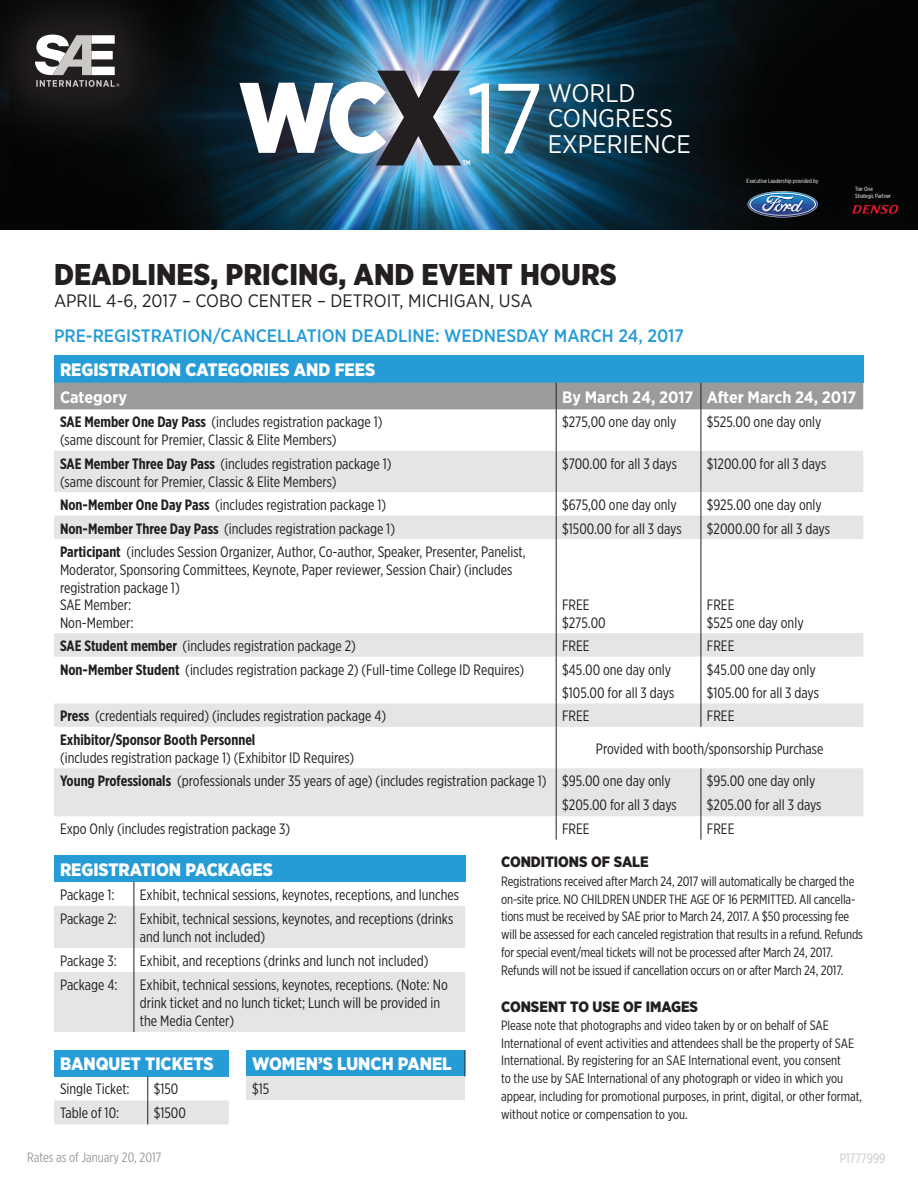
<style>
.page{position:relative;width:918px;height:1188px;background:#fff}
.page>*{position:absolute;margin:0;border:0;box-sizing:border-box;transform-origin:0 0}
.t1{font:900 99.45px "Gotham Narrow";color:#fff}
.t2{font:99.45px "Gotham Narrow";color:#fff}
.t3{font:900 30px "Gotham Narrow";color:#231f20}
.t4{font:25.35px/25.3px "Gotham Narrow";color:#fff}
.t5{font:900 18px "Gotham Narrow";color:#fff}
.t6{font:500 18px "Gotham Narrow";color:#269cd7}
.t7{font:18px "Gotham Narrow";color:#231f20}
.t8{font:700 16.5px "Gotham Narrow";color:#fff}
.t9{font:15px/18px "Gotham X Narrow";color:#231f20}
.t10{font:900 15px "Gotham Narrow";color:#231f20}
.t11{font:700 15px "Gotham X Narrow";color:#231f20}
.t12{font:13.5px/18px "Gotham X Narrow";letter-spacing:-.01em;color:#231f20}
.t13{font:13.5px "Gotham X Narrow";color:#9a9b9c}
.t14{font:13.5px "Gotham X Narrow";color:#cac9c6}
.t15{font:700 6.6px "Gotham Narrow";color:#fff}
.t16{font:6px "Gotham X Narrow";color:#fff}
.s1{font-weight:700}
</style>
<div class="page">
<div style="left:54px;top:355px;width:809px;height:28px;background:#269cd7"></div>
<svg style="left:54px;top:451px;width:809px;height:365px"></svg>
<div style="left:54px;top:383px;width:809px;height:26px;background:#9a9b9c"></div>
<hr style="left:556px;top:409px;width:1px;height:42px;background:#231f20">
<hr style="left:701px;top:409px;width:1px;height:42px;background:#231f20">
<hr style="left:556px;top:451px;width:1px;height:41px;background:#231f20">
<hr style="left:701px;top:451px;width:1px;height:41px;background:#231f20">
<svg style="left:556px;top:492px;width:1px;height:47px"></svg>
<svg style="left:701px;top:492px;width:1px;height:47px"></svg>
<hr style="left:556px;top:539px;width:1px;height:59px;background:#231f20">
<hr style="left:701px;top:539px;width:1px;height:59px;background:#231f20">
<svg style="left:556px;top:598px;width:1px;height:129px"></svg>
<svg style="left:701px;top:598px;width:1px;height:129px"></svg>
<hr style="left:556px;top:727px;width:1px;height:41px;background:#231f20">
<svg style="left:556px;top:768px;width:1px;height:72px"></svg>
<svg style="left:701px;top:768px;width:1px;height:72px"></svg>
<div style="left:54px;top:856px;width:411px;height:26px;background:#269cd7"></div>
<svg style="left:54px;top:906px;width:411px;height:126px;fill:#e5e5e4"></svg>
<svg style="left:134px;top:882px;width:1px;height:24px"></svg>
<hr style="left:134px;top:906px;width:1px;height:42px;background:#231f20">
<svg style="left:134px;top:948px;width:1px;height:24px"></svg>
<hr style="left:134px;top:972px;width:1px;height:60px;background:#231f20">
<div style="left:54px;top:1050px;width:175px;height:26px;background:#269cd7"></div>
<svg style="left:54px;top:1076px;width:175px;height:48px"></svg>
<img style="left:0;top:0;width:918px;height:230px">
<svg style="left:748px;top:191px;width:70px;height:26px"></svg>
<svg style="left:852px;top:205px;width:47px;height:9px"></svg>
<div style="left:229px;top:70px;width:188px;height:117px;background:#5f0000;opacity:.4"></div>
<div style="left:459px;top:72px;width:112px;height:114px;background:#5f0000;opacity:.4"></div>
<svg style="left:376px;top:71px;width:85px;height:94px"></svg>
<div style="left:0;top:0;width:190px;height:160px;background:#0b0e0e"></div>
<div style="left:15px;top:15px;width:120px;height:92px;background:#1b1819"></div>
<svg style="left:35px;top:35px;width:84px;height:52px"></svg>
<div style="left:246px;top:1050px;width:219px;height:26px;background:#269cd7"></div>
<div style="left:246px;top:1076px;width:219px;height:24px;background:#e5e5e4"></div>
<svg style="left:465px;top:1050px;width:1px;height:26px"></svg>
<h1 class="t1" style="left:238px;top:52px;width:151px">WC</h1>
<h1 class="t2" style="left:466px;top:57px;width:79px">17</h1>
<h3 class="t4" style="left:548px;top:80px;width:145px">WORLD<br>CONGRESS<br>EXPERIENCE</h3>
<p class="t15" style="left:462px;top:159px;width:10px">TM</p>
<p class="t16" style="left:747px;top:177px;width:73px">Executive Leadership provided by</p>
<p class="t16" style="left:855px;top:185px;width:19px">Tier One</p>
<p class="t16" style="left:855px;top:192px;width:38px">Strategic Partner</p>
<h2 class="t3" style="left:54px;top:255px;width:564px">DEADLINES, PRICING, AND EVENT HOURS</h2>
<p class="t7" style="left:54px;top:289px;width:480px">APRIL 4-6, 2017 – COBO CENTER – DETROIT, MICHIGAN, USA</p>
<p class="t6" style="left:54px;top:324px;width:632px">PRE-REGISTRATION/CANCELLATION DEADLINE: WEDNESDAY MARCH 24, 2017</p>
<p class="t5" style="left:60px;top:358px;width:317px">REGISTRATION CATEGORIES AND FEES</p>
<p class="t8" style="left:60px;top:386px;width:69px">Category</p>
<p class="t8" style="left:562px;top:386px;width:296px">By March 24, 2017 After March 24, 2017</p>
<p class="t9" style="left:60px;top:413px;width:324px"><span class="s1">SAE Member One Day Pass</span> (includes registration package 1) (same discount for Premier, Classic &amp; Elite Members)</p>
<p class="t9" style="left:562px;top:413px;width:116px">$275,00 one day only</p>
<p class="t9" style="left:707px;top:413px;width:116px">$525.00 one day only</p>
<p class="t9" style="left:60px;top:454px;width:333px"><span class="s1">SAE Member Three Day Pass</span> (includes registration package 1) (same discount for Premier, Classic &amp; Elite Members)</p>
<p class="t9" style="left:562px;top:454px;width:116px">$700.00 for all 3 days</p>
<p class="t9" style="left:707px;top:454px;width:121px">$1200.00 for all 3 days</p>
<p class="t9" style="left:60px;top:496px;width:328px"><span class="s1">Non-Member One Day Pass</span> (includes registration package 1)</p>
<p class="t9" style="left:562px;top:496px;width:116px">$675,00 one day only</p>
<p class="t9" style="left:707px;top:496px;width:117px">$925.00 one day only</p>
<p class="t9" style="left:60px;top:519px;width:337px"><span class="s1">Non-Member Three Day Pass</span> (includes registration package 1)</p>
<p class="t9" style="left:562px;top:519px;width:121px">$1500.00 for all 3 days</p>
<p class="t9" style="left:707px;top:519px;width:124px">$2000.00 for all 3 days</p>
<p class="t9" style="left:60px;top:543px;width:467px"><span class="s1">Participant</span> (includes Session Organizer, Author, Co-author, Speaker, Presenter, Panelist, Moderator, Sponsoring Committees, Keynote, Paper reviewer, Session Chair) (includes registration package 1)<br>SAE Member:</p>
<p class="t9" style="left:562px;top:596px;width:29px">FREE</p>
<p class="t9" style="left:707px;top:596px;width:29px">FREE</p>
<p class="t9" style="left:60px;top:613px;width:75px">Non-Member:</p>
<p class="t9" style="left:562px;top:613px;width:45px">$275.00</p>
<p class="t9" style="left:707px;top:613px;width:98px">$525 one day only</p>
<p class="t9" style="left:60px;top:637px;width:297px"><span class="s1">SAE Student member</span> (includes registration package 2)</p>
<p class="t9" style="left:562px;top:637px;width:29px">FREE</p>
<p class="t9" style="left:707px;top:637px;width:29px">FREE</p>
<p class="t9" style="left:60px;top:660px;width:466px"><span class="s1">Non-Member Student</span> (includes registration package 2) (Full-time College ID Requires)</p>
<p class="t9" style="left:562px;top:660px;width:110px">$45.00 one day only</p>
<p class="t9" style="left:707px;top:660px;width:110px">$45.00 one day only</p>
<p class="t9" style="left:562px;top:684px;width:114px">$105.00 for all 3 days</p>
<p class="t9" style="left:707px;top:684px;width:114px">$105.00 for all 3 days</p>
<p class="t9" style="left:60px;top:707px;width:328px"><span class="s1">Press</span> (credentials required) (includes registration package 4)</p>
<p class="t9" style="left:562px;top:707px;width:29px">FREE</p>
<p class="t9" style="left:707px;top:707px;width:29px">FREE</p>
<p class="t11" style="left:60px;top:730px;width:197px">Exhibitor/Sponsor Booth Personnel</p>
<p class="t9" style="left:60px;top:748px;width:296px">(includes registration package 1) (Exhibitor ID Requires)</p>
<p class="t9" style="left:60px;top:732px;width:765px;line-height:32.4px;text-indent:536px">Provided with booth/sponsorship Purchase<br><span class="s1">Young Professionals</span> (professionals under 35 years of age) (includes registration package 1) $95.00 one day only</p>
<p class="t9" style="left:707px;top:772px;width:110px">$95.00 one day only</p>
<p class="t9" style="left:562px;top:796px;width:116px">$205.00 for all 3 days</p>
<p class="t9" style="left:707px;top:796px;width:116px">$205.00 for all 3 days</p>
<p class="t9" style="left:60px;top:820px;width:232px">Expo Only (includes registration package 3)</p>
<p class="t9" style="left:562px;top:820px;width:29px">FREE</p>
<p class="t9" style="left:707px;top:820px;width:29px">FREE</p>
<p class="t10" style="left:501px;top:852px;width:149px">CONDITIONS OF SALE</p>
<p class="t12" style="left:501px;top:872px;width:363px">Registrations received after March 24, 2017 will automatically be charged the on-site price. NO CHILDREN UNDER THE AGE OF 16 PERMITTED. All cancella&shy;tions must be received by SAE prior to March 24, 2017. A $50 processing fee will be assessed for each canceled registration that results in a refund. Refunds for special event/meal tickets will not be processed after March 24, 2017.<br>Refunds will not be issued if cancellation occurs on or after March 24, 2017.</p>
<p class="t10" style="left:501px;top:996px;width:198px">CONSENT TO USE OF IMAGES</p>
<p class="t12" style="left:501px;top:1016px;width:363px">Please note that photographs and video taken by or on behalf of SAE International of event activities and attendees shall be the property of SAE International. By registering for an SAE International event, you consent<br>to the use by SAE International of any photograph or video in which you appear, including for promotional purposes, in print, digital, or other format, without notice or compensation to you.</p>
<p class="t5" style="left:60px;top:858px;width:214px">REGISTRATION PACKAGES</p>
<p class="t9" style="left:60px;top:885px;width:56px">Package 1:</p>
<p class="t9" style="left:140px;top:885px;width:321px">Exhibit, technical sessions, keynotes, receptions, and lunches</p>
<p class="t9" style="left:60px;top:909px;width:58px">Package 2:</p>
<p class="t9" style="left:140px;top:909px;width:315px">Exhibit, technical sessions, keynotes, and receptions (drinks and lunch not included)</p>
<p class="t9" style="left:60px;top:951px;width:58px">Package 3:</p>
<p class="t9" style="left:140px;top:951px;width:290px">Exhibit, and receptions (drinks and lunch not included)</p>
<p class="t9" style="left:60px;top:975px;width:59px">Package 4:</p>
<p class="t9" style="left:140px;top:975px;width:309px">Exhibit, technical sessions, keynotes, receptions. (Note: No drink ticket and no lunch ticket; Lunch will be provided in the Media Center)</p>
<p class="t5" style="left:60px;top:1052px;width:155px">BANQUET TICKETS</p>
<p class="t9" style="left:60px;top:1080px;width:71px">Single Ticket:</p>
<p class="t9" style="left:154px;top:1080px;width:26px">$150</p>
<p class="t9" style="left:60px;top:1104px;width:61px">Table of 10:</p>
<p class="t9" style="left:154px;top:1104px;width:34px">$1500</p>
<p class="t5" style="left:252px;top:1052px;width:201px">WOMEN’S LUNCH PANEL</p>
<p class="t9" style="left:252px;top:1080px;width:19px">$15</p>
<p class="t13" style="left:27px;top:1149px;width:136px">Rates as of January 20, 2017</p>
<p class="t14" style="left:840px;top:1150px;width:47px">P1777999</p>
</div>
